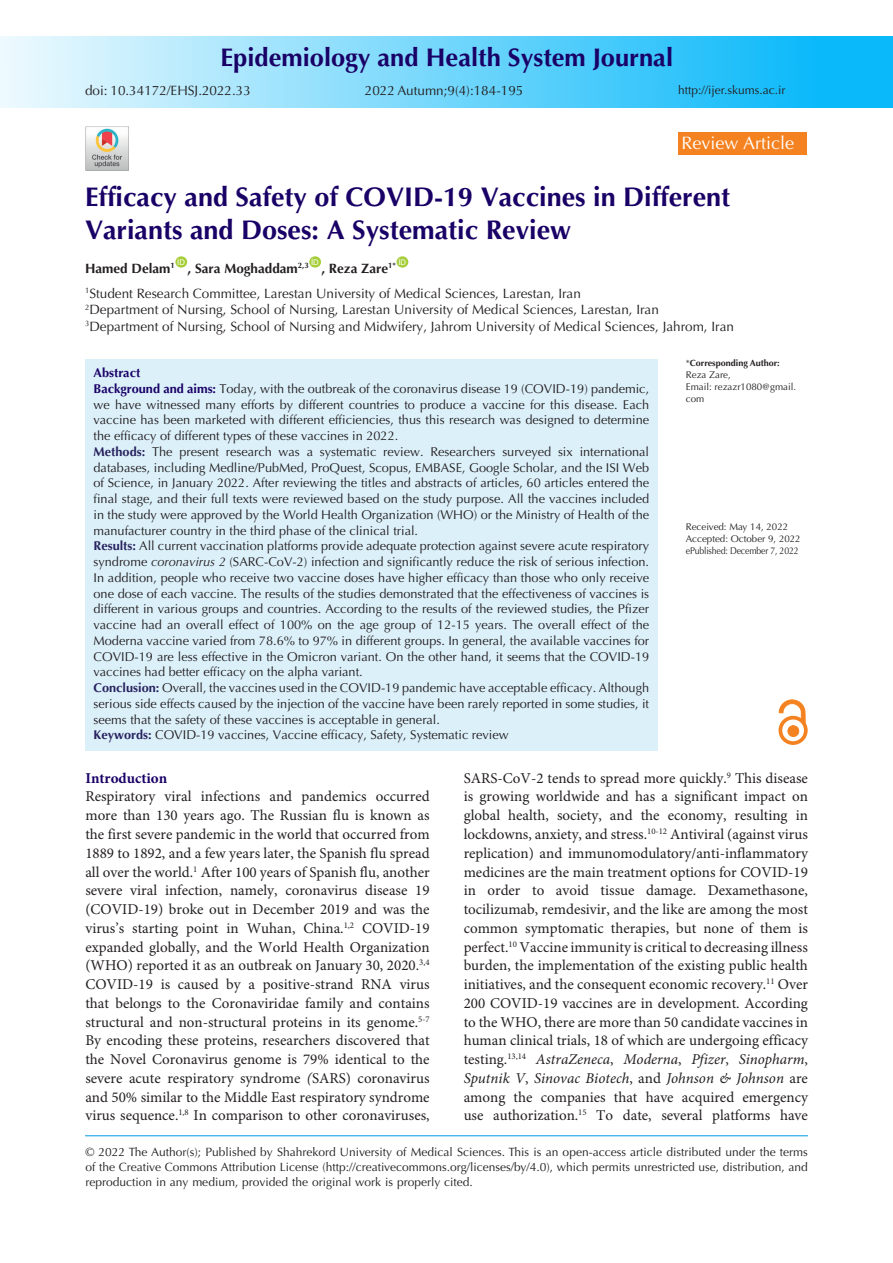
<style>
.page{position:relative;width:893px;height:1263px;background:#fff}
.page>*{position:absolute;margin:0;border:0;box-sizing:border-box;transform-origin:0 0}
.t1{font:700 27px/33px "Optima LT Std";color:#190066}
.t2{font:700 25.5px "Optima LT Std";color:#190066}
.t3{font:18px "Optima LT Std";color:#fff}
.t4{font:15px/18.8px "Minion Pro";color:#231f20;text-align:justify}
.t5{font:700 15px "Minion Pro";color:#190066}
.t6{font:13.5px "Optima LT Std";color:#231f20}
.t7{font:700 13.5px "Optima LT Std";color:#231f20}
.t8{font:12.75px/15.8px "Optima LT Std";color:#231f20;text-align:justify}
.t9{font:700 12.75px "Optima LT Std";color:#190066}
.t10{font:12px/15px "Optima LT Std";color:#231f20;text-align:justify}
.t11{font:9.75px/12px "Optima LT Std";color:#231f20}
.t12{font:9.75px "Optima LT Std";letter-spacing:-.02em;color:#231f20;scale:.9 1}
.t13{font:700 9px "Optima LT Std";color:#231f20}
.t14{font:7.8px "Arial";color:#fff}
.s1{font-size:27px}
.s2{font-weight:700;color:#190166}
.s3{font-weight:700;color:#27235e}
.s4{font-style:italic}
.s5{font-weight:400}
</style>
<div class="page">
<hr style="left:85px;top:1135px;width:723px;height:1px;background:#0099e5">
<div style="left:175px;top:256px;width:12px;height:12px;background:#a6ce39;border-radius:50%"></div>
<div style="left:309px;top:256px;width:12px;height:12px;background:#a6ce39;border-radius:50%"></div>
<svg style="left:396px;top:256px;width:12px;height:12px"></svg>
<div style="left:678px;top:132px;width:129px;height:23px;background:#f58220"></div>
<div style="left:85px;top:359px;width:573px;height:391px;background:#dcf0fa"></div>
<div style="left:788px;top:726px;width:11px;height:10px;background:#f58220;border-radius:50%"></div>
<div style="left:788px;top:726px;width:11px;height:11px;border:1px solid #f58220;border-radius:50%"></div>
<div style="left:778px;top:716px;width:30px;height:29px;border:4px solid #f58220;border-radius:50%"></div>
<svg style="left:779px;top:700px;width:26px;height:24px"></svg>
<img style="left:85px;top:127px;width:43px;height:43px">
<div style="left:154px;top:37px;width:655px;height:72px;background:linear-gradient(to right,#c3eefd,#0ebafa)"></div>
<div style="left:0;top:36px;width:893px;height:71px;background:linear-gradient(to right,#edf9fe,#00b4f9)"></div>
<p class="t2" style="left:221px;top:43px;width:454px">Epidemiology and Health System Journal</p>
<p class="t6" style="left:85px;top:83px;width:167px">doi: 10.34172/EHSJ.2022.33</p>
<p class="t6" style="left:365px;top:83px;width:160px">2022 Autumn;9(4):184-195</p>
<p class="t10" style="left:678px;top:82px;width:109px">http://ijer.skums.ac.ir</p>
<p class="t2" style="left:176px;top:47px;width:537px">International Journal of Epidemiologic Re<span class="s1">search</span></p>
<p class="t10" style="left:685px;top:82px;width:109px">http://ijer.skums.ac.ir</p>
<p class="t3" style="left:682px;top:132px;width:114px">Review Article</p>
<p class="t1" style="left:85px;top:181px;width:647px">Efficacy and Safety of COVID-19 Vaccines in Different<br>Variants and Doses: A Systematic Review</p>
<p class="t7" style="left:85px;top:260px;width:91px">Hamed Delam<sup>1</sup></p>
<p class="t14" style="left:398px;top:257px;width:9px">ID</p>
<p class="t6" style="left:85px;top:285px;width:497px"><sup>1</sup>Student Research Committee, Larestan University of Medical Sciences, Larestan, Iran</p>
<p class="t6" style="left:85px;top:302px;width:575px"><sup>2</sup>Department of Nursing, School of Nursing, Larestan University of Medical Sciences, Larestan, Iran</p>
<p class="t6" style="left:85px;top:318px;width:650px"><sup>3</sup>Department of Nursing, School of Nursing and Midwifery, Jahrom University of Medical Sciences, Jahrom, Iran</p>
<p class="t14" style="left:177px;top:257px;width:9px">ID</p>
<p class="t14" style="left:311px;top:257px;width:9px">ID</p>
<p class="t7" style="left:188px;top:260px;width:123px">, Sara Moghaddam<sup>2,3</sup></p>
<p class="t7" style="left:321px;top:260px;width:76px">, Reza Zare<sup>1*</sup></p>
<p class="t9" style="left:94px;top:365px;width:48px">Abstract</p>
<p class="t8" style="left:94px;top:381px;width:557px"><span class="s2">Background and aims:</span> Today, with the outbreak of the coronavirus disease 19 (COVID-19) pandemic, we have witnessed many efforts by different countries to produce a vaccine for this disease. Each vaccine has been marketed with different efficiencies, thus this research was designed to determine the efficacy of different types of these vaccines in 2022.</p>
<p class="t8" style="left:94px;top:444px;width:557px"><span class="s3">Methods:</span> The present research was a systematic review. Researchers surveyed six international databases, including Medline/PubMed, ProQuest, Scopus, EMBASE, Google Scholar, and the ISI Web of Science, in January 2022. After reviewing the titles and abstracts of articles, 60 articles entered the final stage, and their full texts were reviewed based on the study purpose. All the vaccines included in the study were approved by the World Health Organization (WHO) or the Ministry of Health of the manufacturer country in the third phase of the clinical trial.</p>
<p class="t8" style="left:94px;top:538px;width:557px"><span class="s3">Results:</span> All current vaccination platforms provide adequate protection against severe acute respiratory syndrome <span class="s4">coronavirus 2</span> (SARC-CoV-2) infection and significantly reduce the risk of serious infection.<br>In addition, people who receive two vaccine doses have higher efficacy than those who only receive one dose of each vaccine. The results of the studies demonstrated that the effectiveness of vaccines is different in various groups and countries. According to the results of the reviewed studies, the Pfizer vaccine had an overall effect of 100% on the age group of 12-15 years. The overall effect of the Moderna vaccine varied from 78.6% to 97% in different groups. In general, the available vaccines for COVID-19 are less effective in the Omicron variant. On the other hand, it seems that the COVID-19 vaccines had better efficacy on the alpha variant.</p>
<p class="t8" style="left:94px;top:680px;width:557px"><span class="s3">Conclusion:</span> Overall, the vaccines used in the COVID-19 pandemic have acceptable efficacy. Although serious side effects caused by the injection of the vaccine have been rarely reported in some studies, it seems that the safety of these vaccines is acceptable in general.</p>
<p class="t8" style="left:94px;top:727px;width:417px"><span class="s3">Keywords:</span> COVID-19 vaccines, Vaccine efficacy, Safety, Systematic review</p>
<p class="t13" style="left:686px;top:358px;width:95px"><span class="s5">*</span>Corresponding Author:</p>
<p class="t11" style="left:686px;top:369px;width:46px">Reza Zare,</p>
<p class="t11" style="left:686px;top:381px;width:112px">Email: rezazr1080@gmail. com</p>
<p class="t11" style="left:686px;top:521px;width:104px">Received: May 14, 2022</p>
<p class="t11" style="left:686px;top:533px;width:116px">Accepted: October 9, 2022</p>
<p class="t12" style="left:686px;top:545px;width:127px">ePublished: December 7, 2022</p>
<p class="t5" style="left:85px;top:767px;width:83px">Introduction</p>
<p class="t4" style="left:85px;top:788px;width:346px">Respiratory viral infections and pandemics occurred more than 130 years ago. The Russian flu is known as the first severe pandemic in the world that occurred from 1889 to 1892, and a few years later, the Spanish flu spread all over the world.<sup>1</sup> After 100 years of Spanish flu, another severe viral infection, namely, coronavirus disease 19 (COVID-19) broke out in December 2019 and was the virus’s starting point in Wuhan, China.<sup>1,2</sup> COVID-19 expanded globally, and the World Health Organization (WHO) reported it as an outbreak on January 30, 2020.<sup>3,4<br></sup>COVID-19 is caused by a positive-strand RNA virus that belongs to the Coronaviridae family and contains structural and non-structural proteins in its genome.<sup>5-7<br></sup>By encoding these proteins, researchers discovered that the Novel Coronavirus genome is 79% identical to the severe acute respiratory syndrome <span class="s4">(</span>SARS) coronavirus and 50% similar to the Middle East respiratory syndrome virus sequence.<sup>1,8</sup> In comparison to other coronaviruses,</p>
<p class="t4" style="left:464px;top:769px;width:346px">SARS-CoV-2 tends to spread more quickly.<sup>9</sup> This disease is growing worldwide and has a significant impact on global health, society, and the economy, resulting in lockdowns, anxiety, and stress.<sup>10-12</sup> Antiviral (against virus replication) and immunomodulatory/anti-inflammatory medicines are the main treatment options for COVID-19 in order to avoid tissue damage. Dexamethasone, tocilizumab, remdesivir, and the like are among the most common symptomatic therapies, but none of them is perfect.<sup>10</sup> Vaccine immunity is critical to decreasing illness burden, the implementation of the existing public health initiatives, and the consequent economic recovery.<sup>11</sup> Over 200 COVID-19 vaccines are in development. According to the WHO, there are more than 50 candidate vaccines in human clinical trials, 18 of which are undergoing efficacy testing.<sup>13,14</sup> <span class="s4">AstraZeneca</span>, <span class="s4">Moderna</span>, <span class="s4">Pfizer</span>, <span class="s4">Sinopharm</span>, <span class="s4">Sputnik V</span>, <span class="s4">Sinovac Biotech</span>, and <span class="s4">Johnson &amp; Johnson</span> are among the companies that have acquired emergency use authorization.<sup>15</sup> To date, several platforms have</p>
<p class="t10" style="left:85px;top:1144px;width:724px">© 2022 The Author(s); Published by Shahrekord University of Medical Sciences. This is an open-access article distributed under the terms of the Creative Commons Attribution License (http://creativecommons.org/licenses/by/4.0), which permits unrestricted use, distribution, and reproduction in any medium, provided the original work is properly cited.</p>
</div>
